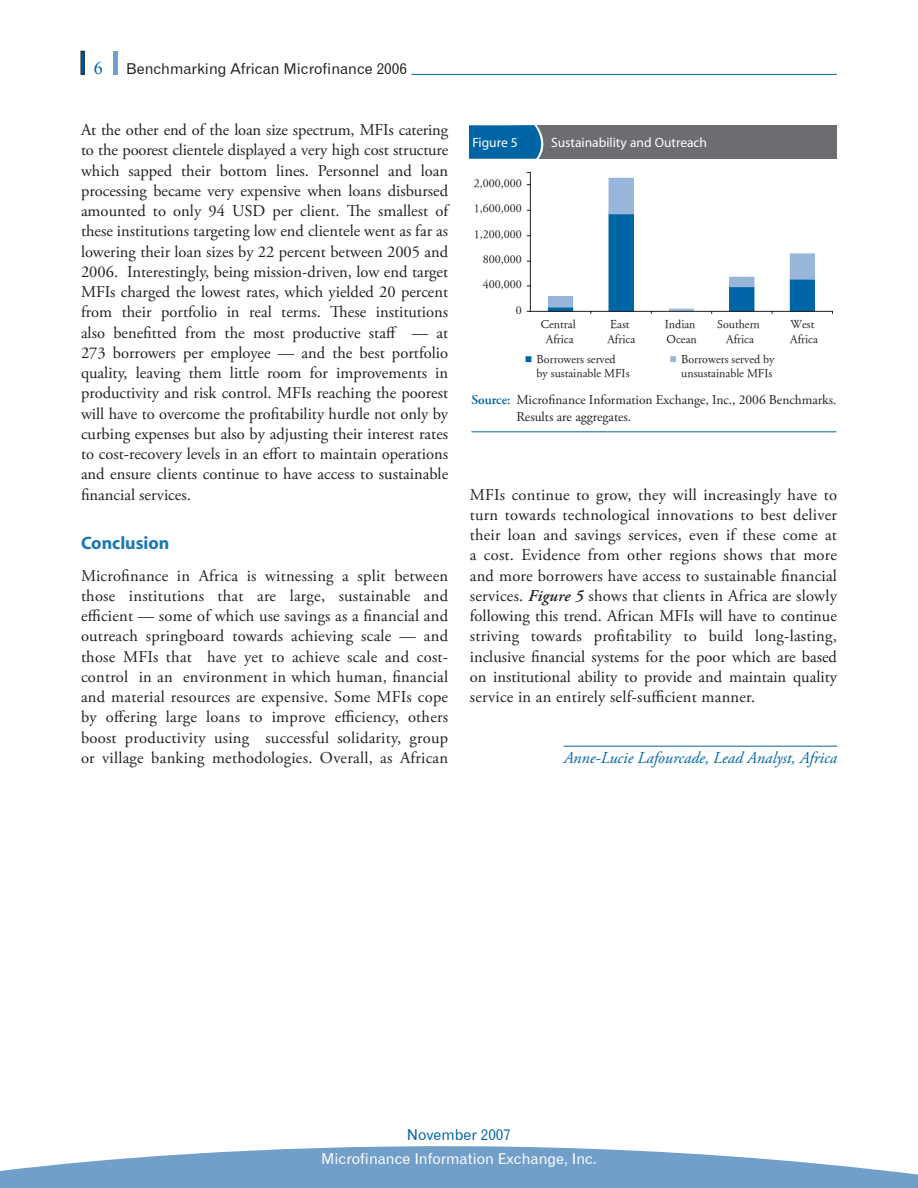
<style>
.page{position:relative;width:918px;height:1188px;background:#fff}
.page>*{position:absolute;margin:0;border:0;box-sizing:border-box;transform-origin:0 0}
.t1{font:700 18px "Myriad";color:#1b78b2}
.t2{font:16.5px/20.2px "Adobe Garamond Pro";letter-spacing:.015em;color:#231f20;text-align:justify}
.t3{font:italic 16.5px "Adobe Garamond Pro";color:#0065a4}
.t4{font:15px "Gothic 720 BT Roman B";color:#fff}
.t5{font:15px "Gothic 720 BT Roman B";color:#231f20}
.t6{font:15px "Gothic 720 BT Roman B";color:#0065a4}
.t7{font:13.5px/16.2px "Adobe Garamond Pro";color:#231f20}
.t8{font:13.5px "Myriad";color:#fff}
.t9{font:12px/14.2px "Adobe Garamond";color:#231f20}
.s1{font-weight:600;color:#0065a4}
.s2{font-weight:600;font-style:italic}
</style>
<div class="page">
<svg style="left:0;top:1146px;width:917px;height:42px;fill:#729eca"></svg>
<hr style="left:411px;top:74px;width:426px;height:1px;background:#0065a4">
<div style="left:113px;top:51px;width:5px;height:23px;background:#729eca"></div>
<svg style="left:917px;top:1174px;width:1px;height:14px"></svg>
<hr style="left:564px;top:746px;width:273px;height:1px;background:#0065a4">
<div style="left:469px;top:125px;width:368px;height:34px;background:#6c6d70"></div>
<hr style="left:471px;top:431px;width:365px;height:1px;background:#0065a4">
<svg style="left:469px;top:125px;width:75px;height:34px"></svg>
<hr style="left:549px;top:307px;width:24px;height:4px;background:#0065a4">
<div style="left:548px;top:307px;width:25px;height:5px;border:1px solid #0065a4"></div>
<div style="left:609px;top:214px;width:24px;height:97px;background:#0065a4"></div>
<div style="left:609px;top:214px;width:24px;height:98px;border:1px solid #0065a4"></div>
<div style="left:730px;top:287px;width:24px;height:24px;background:#0065a4"></div>
<div style="left:730px;top:286px;width:24px;height:26px;border:1px solid #0065a4"></div>
<div style="left:549px;top:297px;width:24px;height:10px;background:#98b6d9"></div>
<div style="left:609px;top:178px;width:24px;height:36px;background:#98b6d9"></div>
<div style="left:669px;top:309px;width:25px;height:2px;border:1px solid #98b6d9"></div>
<div style="left:730px;top:277px;width:24px;height:10px;background:#98b6d9"></div>
<div style="left:790px;top:254px;width:24px;height:26px;background:#98b6d9"></div>
<div style="left:790px;top:254px;width:24px;height:26px;border:1px solid #98b6d9"></div>
<div style="left:790px;top:280px;width:24px;height:31px;background:#0065a4"></div>
<div style="left:790px;top:280px;width:24px;height:31px;border:1px solid #0065a4"></div>
<hr style="left:530px;top:172px;width:1px;height:139px;background:#231f20">
<hr style="left:530px;top:311px;width:302px;height:1px;background:#231f20">
<svg style="left:526px;top:356px;width:5px;height:6px"></svg>
<svg style="left:670px;top:356px;width:6px;height:6px"></svg>
<p class="t5" style="left:126px;top:60px;width:283px">Benchmarking African Microfinance 2006</p>
<p class="t2" style="left:81px;top:120px;width:369px">At the other end of the loan size spectrum, MFIs catering to the poorest clientele displayed a very high cost structure which sapped their bottom lines. Personnel and loan processing became very expensive when loans disbursed amounted to only 94 USD per client. The smallest of these institutions targeting low end clientele went as far as lowering their loan sizes by 22 percent between 2005 and 2006. Interestingly, being mission-driven, low end target MFIs charged the lowest rates, which yielded 20 percent from their portfolio in real terms. These institutions also benefitted from the most productive staff — at 273 borrowers per employee — and the best portfolio quality, leaving them little room for improvements in productivity and risk control. MFIs reaching the poorest will have to overcome the profitability hurdle not only by curbing expenses but also by adjusting their interest rates to cost-recovery levels in an effort to maintain operations and ensure clients continue to have access to sustainable financial services.</p>
<p class="t1" style="left:81px;top:533px;width:90px">Conclusion</p>
<p class="t2" style="left:81px;top:566px;width:369px">Microfinance in Africa is witnessing a split between those institutions that are large, sustainable and efficient — some of which use savings as a financial and outreach springboard towards achieving scale — and those MFIs that have yet to achieve scale and cost&shy;control in an environment in which human, financial and material resources are expensive. Some MFIs cope by offering large loans to improve efficiency, others boost productivity using successful solidarity, group or village banking methodologies. Overall, as African</p>
<p class="t8" style="left:472px;top:136px;width:47px">Figure 5</p>
<p class="t8" style="left:551px;top:136px;width:157px">Sustainability and Outreach</p>
<p class="t9" style="left:474px;top:176px;width:49px">2,000,000</p>
<p class="t9" style="left:474px;top:202px;width:49px">1,600,000</p>
<p class="t9" style="left:474px;top:227px;width:49px">1,200,000</p>
<p class="t9" style="left:483px;top:253px;width:40px">800,000</p>
<p class="t9" style="left:483px;top:277px;width:40px">400,000</p>
<p class="t9" style="left:516px;top:303px;width:7px">0</p>
<p class="t9" style="left:541px;top:318px;width:36px;text-align:center">Central<br>Africa</p>
<p class="t9" style="left:608px;top:318px;width:29px">East<br>Africa</p>
<p class="t9" style="left:665px;top:318px;width:33px">Indian<br>Ocean</p>
<p class="t9" style="left:717px;top:318px;width:44px;text-align:center">Southern<br>Africa</p>
<p class="t9" style="left:790px;top:318px;width:29px">West<br>Africa</p>
<p class="t9" style="left:537px;top:352px;width:94px">Borrowers served by sustainable MFIs</p>
<p class="t9" style="left:681px;top:352px;width:95px">Borrowers served by unsustainable MFIs</p>
<p class="t7" style="left:516px;top:393px;width:322px;text-indent:-45px"><span class="s1">Source:</span> Microfinance Information Exchange, Inc., 2006 Benchmarks.<br>Results are aggregates.</p>
<p class="t2" style="left:470px;top:485px;width:369px">MFIs continue to grow, they will increasingly have to turn towards technological innovations to best deliver their loan and savings services, even if these come at a cost. Evidence from other regions shows that more and more borrowers have access to sustainable financial services. <span class="s2">Figure 5</span> shows that clients in Africa are slowly following this trend. African MFIs will have to continue striving towards profitability to build long-lasting, inclusive financial systems for the poor which are based on institutional ability to provide and maintain quality service in an entirely self-sufficient manner.</p>
<p class="t3" style="left:564px;top:748px;width:275px">Anne-Lucie Lafourcade, Lead Analyst, Africa</p>
<p class="t6" style="left:407px;top:1126px;width:106px">November 2007</p>
<p class="t4" style="left:321px;top:1149px;width:277px">Microfinance Information Exchange, Inc.</p>
</div>
